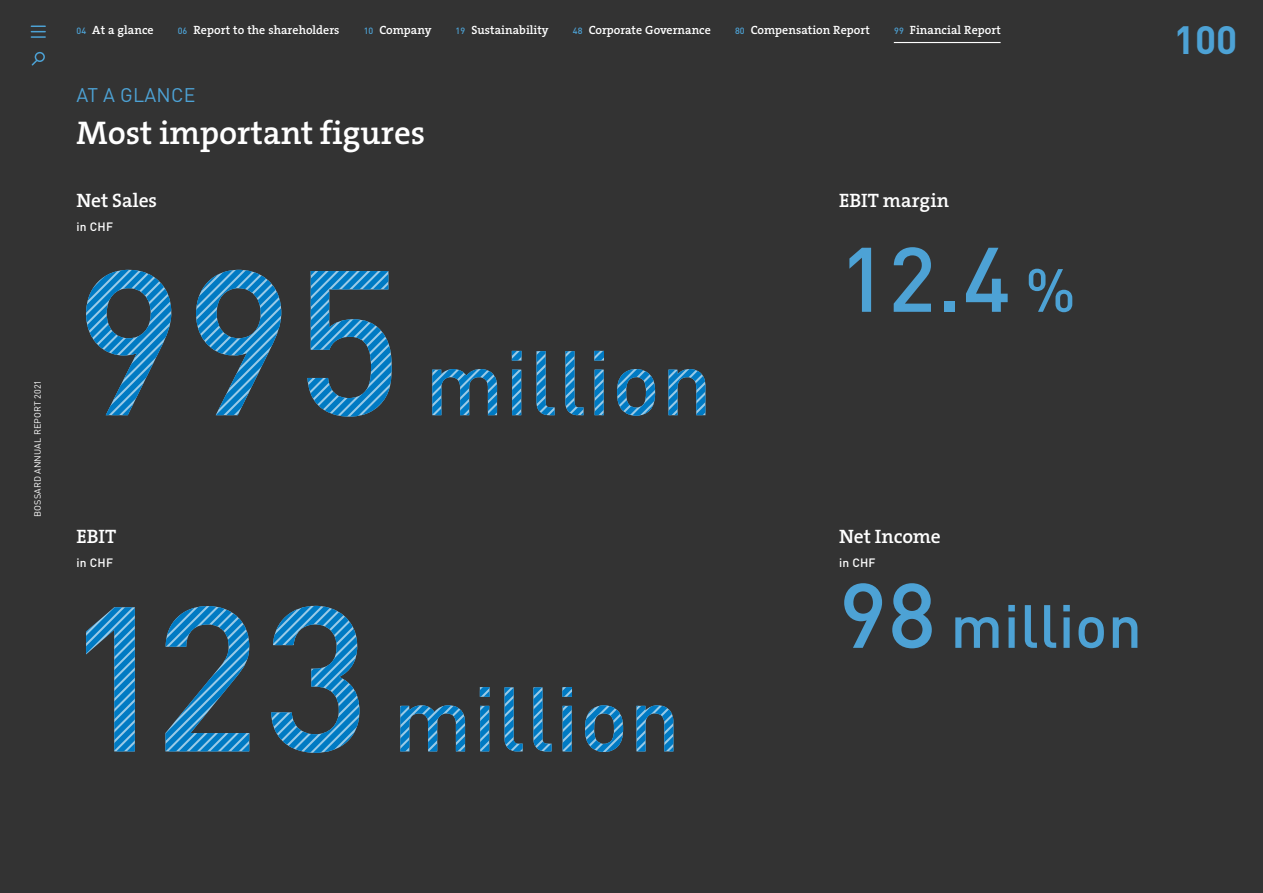
<style>
.page{position:relative;width:1263px;height:893px;background:#333}
.page>*{position:absolute;margin:0;border:0;box-sizing:border-box;transform-origin:0 0}
.t1{font:500 90px "DINOT";color:#4da2d5}
.t2{font:500 60px "DINOT";letter-spacing:.01em;color:#4da2d5}
.t3{font:700 39px "DINOT";color:#4da2d5}
.t4{font:33px "The Serif HP6 Se Bld";color:#fff}
.t5{font:19.5px "The Serif HP6 Se Bld";letter-spacing:-.005em;color:#fff}
.t6{font:19.5px "DINOT";letter-spacing:.01em;color:#4da2d5}
.t7{font:12px "The Serif HP6 Se Bld";letter-spacing:.005em;color:#fff}
.t8{font:500 12px "DINOT";letter-spacing:.015em;color:#fff}
.t9{font:9px "DINOT";letter-spacing:.01em;color:#fff}
.s1{font-family:"DINOT";font-weight:500;font-size:9px;color:#4da2d5}
.s2{font-size:60px}
.s3{font-size:90px}
</style>
<div class="page">
<svg style="left:31px;top:26px;width:14px;height:12px"></svg>
<div style="left:35px;top:52px;width:10px;height:10px;border:2px solid #4da2d5;border-radius:50%"></div>
<svg style="left:31px;top:59px;width:8px;height:7px"></svg>
<hr style="left:894px;top:42px;width:106px;height:1px;background:#fff">
<svg style="left:86px;top:270px;width:196px;height:146px"></svg>
<svg style="left:698px;top:371px;width:7px;height:45px"></svg>
<svg style="left:672px;top:369px;width:26px;height:47px"></svg>
<svg style="left:307px;top:271px;width:9px;height:132px"></svg>
<svg style="left:316px;top:271px;width:356px;height:146px"></svg>
<svg style="left:86px;top:606px;width:188px;height:146px"></svg>
<svg style="left:656px;top:705px;width:17px;height:47px"></svg>
<svg style="left:274px;top:608px;width:26px;height:143px"></svg>
<svg style="left:300px;top:606px;width:356px;height:147px"></svg>
<p class="t9" style="left:32px;top:517px;width:138px;rotate:-90deg">BOSSARD ANNUAL REPORT 2021</p>
<p class="t7" style="left:77px;top:22px;width:79px"><span class="s1">04</span> At a glance</p>
<p class="t7" style="left:178px;top:22px;width:163px"><span class="s1">06</span> Report to the shareholders</p>
<p class="t7" style="left:364px;top:22px;width:69px"><span class="s1">10</span> Company</p>
<p class="t7" style="left:456px;top:22px;width:95px"><span class="s1">19</span> Sustainability</p>
<p class="t7" style="left:573px;top:22px;width:139px"><span class="s1">48</span> Corporate Governance</p>
<p class="t7" style="left:735px;top:22px;width:136px"><span class="s1">80</span> Compensation Report</p>
<p class="t7" style="left:894px;top:22px;width:108px"><span class="s1">99</span> Financial Report</p>
<h3 class="t6" style="left:77px;top:81px;width:120px">AT A GLANCE</h3>
<h3 class="t4" style="left:77px;top:111px;width:350px">Most important figures</h3>
<h3 class="t5" style="left:77px;top:187px;width:82px">Net Sales</h3>
<p class="t8" style="left:77px;top:219px;width:38px">in CHF</p>
<h3 class="t5" style="left:77px;top:523px;width:41px">EBIT</h3>
<p class="t8" style="left:77px;top:555px;width:38px">in CHF</p>
<h3 class="t5" style="left:839px;top:187px;width:112px">EBIT margin</h3>
<h1 class="t1" style="left:839px;top:218px;width:238px">12.4 <span class="s2">%</span></h1>
<h3 class="t5" style="left:839px;top:523px;width:103px">Net Income</h3>
<p class="t8" style="left:839px;top:555px;width:38px">in CHF</p>
<h2 class="t2" style="left:839px;top:585px;width:304px"><span class="s3">98</span> million</h2>
<h3 class="t3" style="left:1174px;top:13px;width:65px">100</h3>
</div>
